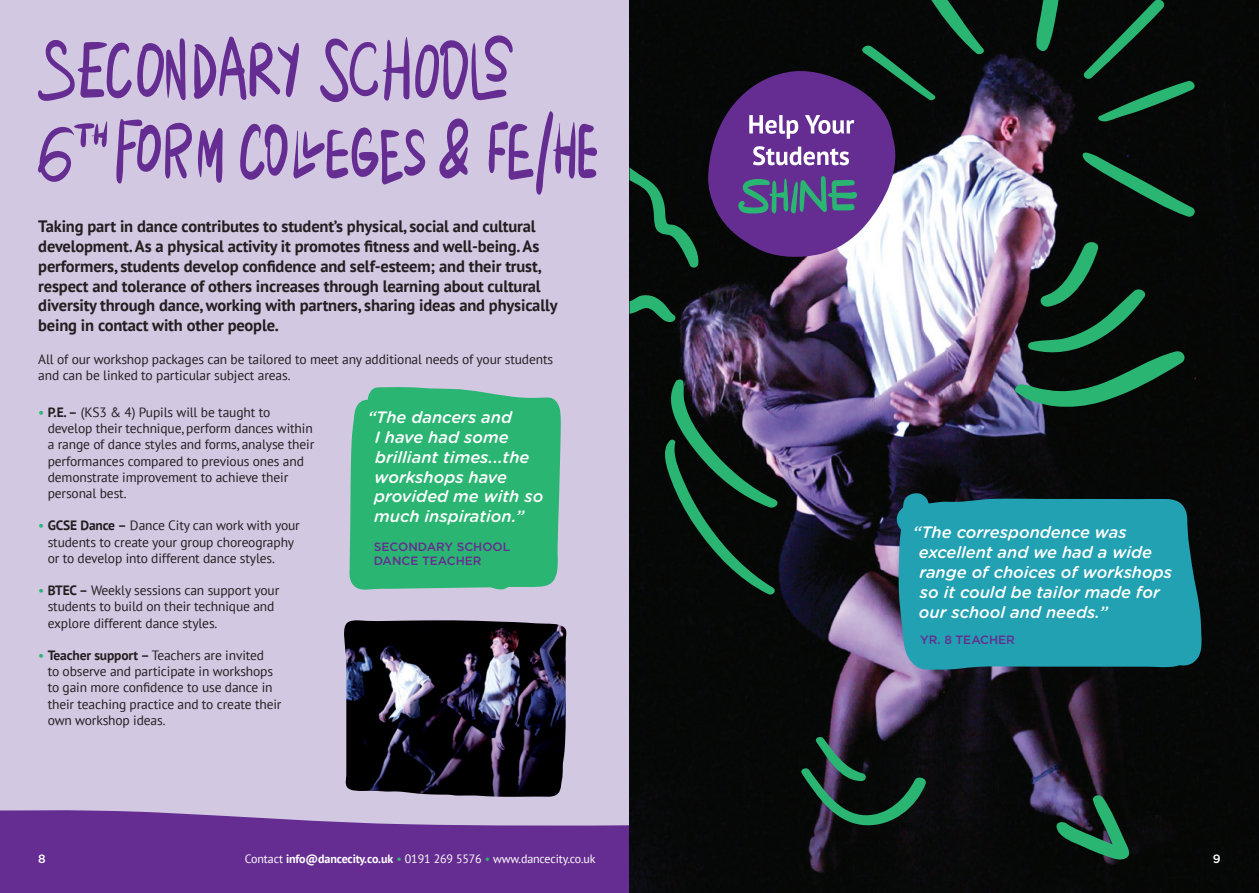
<style>
.page{position:relative;width:1259px;height:893px;background:#fff}
.page>*{position:absolute;margin:0;border:0;box-sizing:border-box;transform-origin:0 0}
.t1{font:700 16.5px/19.8px "PT Sans";letter-spacing:-.01em;color:#231f20}
.t2{font:italic 500 16.5px/19.8px "Gotham Rounded";color:#fff}
.t3{font:13.5px/16.2px "PT Sans";letter-spacing:-.01em;color:#231f20}
.t4{font:12px "PT Sans";letter-spacing:-.01em;color:#fff}
.t5{font:500 12px/14.4px "Gotham";color:#652d91}
.t6{font:500 12px "Gotham Rounded";color:#fff}
.s1{color:#2bb572}
.s2{font-weight:700}
</style>
<div class="page">
<div style="left:0;top:0;width:629px;height:893px;background:#d3c8e2"></div>
<svg style="left:0;top:810px;width:629px;height:83px;background:#713e99"></svg>
<img style="left:629px;top:0;width:630px;height:893px">
<div style="left:349px;top:387px;width:212px;height:203px;background:#2bb572"></div>
<svg style="left:896px;top:492px;width:305px;height:179px;background:#2193a4"></svg>
<img style="left:344px;top:620px;width:222px;height:177px">
<svg style="left:1012px;top:240px;width:176px;height:168px;background:#193127"></svg>
<svg style="left:660px;top:379px;width:121px;height:217px;background:#1d302d"></svg>
<svg style="left:1082px;top:152px;width:116px;height:66px;background:#0d281a"></svg>
<svg style="left:1081px;top:0;width:116px;height:123px;background:#0b2116"></svg>
<svg style="left:1035px;top:0;width:26px;height:54px"></svg>
<svg style="left:629px;top:167px;width:71px;height:102px;background:#0d271a"></svg>
<svg style="left:629px;top:295px;width:48px;height:29px"></svg>
<svg style="left:1056px;top:793px;width:78px;height:67px;background:#224b3f"></svg>
<svg style="left:799px;top:735px;width:128px;height:91px;background:#162d25"></svg>
<svg style="left:38px;top:38px;width:148px;height:63px"></svg>
<svg style="left:193px;top:36px;width:106px;height:64px"></svg>
<svg style="left:320px;top:35px;width:193px;height:68px"></svg>
<svg style="left:38px;top:121px;width:69px;height:61px"></svg>
<svg style="left:116px;top:119px;width:107px;height:65px"></svg>
<svg style="left:240px;top:123px;width:186px;height:62px"></svg>
<svg style="left:439px;top:118px;width:30px;height:61px"></svg>
<svg style="left:488px;top:111px;width:109px;height:84px"></svg>
<svg style="left:708px;top:0;width:278px;height:258px;background:#544868"></svg>
<p class="t1" style="left:38px;top:216px;width:521px">Taking part in dance contributes to student’s physical, social and cultural development. As a physical activity it promotes fitness and well-being. As performers, students develop confidence and self-esteem; and their trust, respect and tolerance of others increases through learning about cultural diversity through dance, working with partners, sharing ideas and physically being in contact with other people.</p>
<p class="t3" style="left:38px;top:350px;width:516px">All of our workshop packages can be tailored to meet any additional needs of your students and can be linked to particular subject areas.</p>
<p class="t3" style="left:48px;top:404px;width:268px;text-indent:-9px"><span class="s1">•</span> <span class="s2">P.E. –</span> (KS3 &amp; 4) Pupils will be taught to develop their technique, perform dances within a range of dance styles and forms, analyse their performances compared to previous ones and demonstrate improvement to achieve their personal best.</p>
<p class="t3" style="left:48px;top:517px;width:254px;text-indent:-9px"><span class="s1">•</span> <span class="s2">GCSE Dance –</span> Dance City can work with your students to create your group choreography or to develop into different dance styles.</p>
<p class="t3" style="left:48px;top:582px;width:233px;text-indent:-9px"><span class="s1">•</span> <span class="s2">BTEC –</span> Weekly sessions can support your students to build on their technique and explore different dance styles.</p>
<p class="t3" style="left:48px;top:647px;width:235px;text-indent:-9px"><span class="s1">•</span> <span class="s2">Teacher support –</span> Teachers are invited<br>to observe and participate in workshops to gain more confidence to use dance in their teaching practice and to create their own workshop ideas.</p>
<p class="t2" style="left:374px;top:407px;width:171px;text-indent:-7px">“The dancers and<br>I have had some brilliant times...the workshops have provided me with so much inspiration.”</p>
<p class="t5" style="left:374px;top:539px;width:138px">SECONDARY SCHOOL<br>DANCE TEACHER</p>
<p class="t2" style="left:919px;top:522px;width:255px;text-indent:-6px">“The correspondence was excellent and we had a wide range of choices of workshops so it could be tailor made for our school and needs.”</p>
<p class="t5" style="left:920px;top:632px;width:96px">YR. 8 TEACHER</p>
<p class="t4" style="left:245px;top:851px;width:352px">Contact <span class="s2">info@dancecity.co.uk</span> <span class="s1">•</span> 0191 269 5576 <span class="s1">•</span> www.dancecity.co.uk</p>
<p class="t6" style="left:38px;top:850px;width:9px">8</p>
<p class="t6" style="left:1212px;top:850px;width:9px">9</p>
</div>
